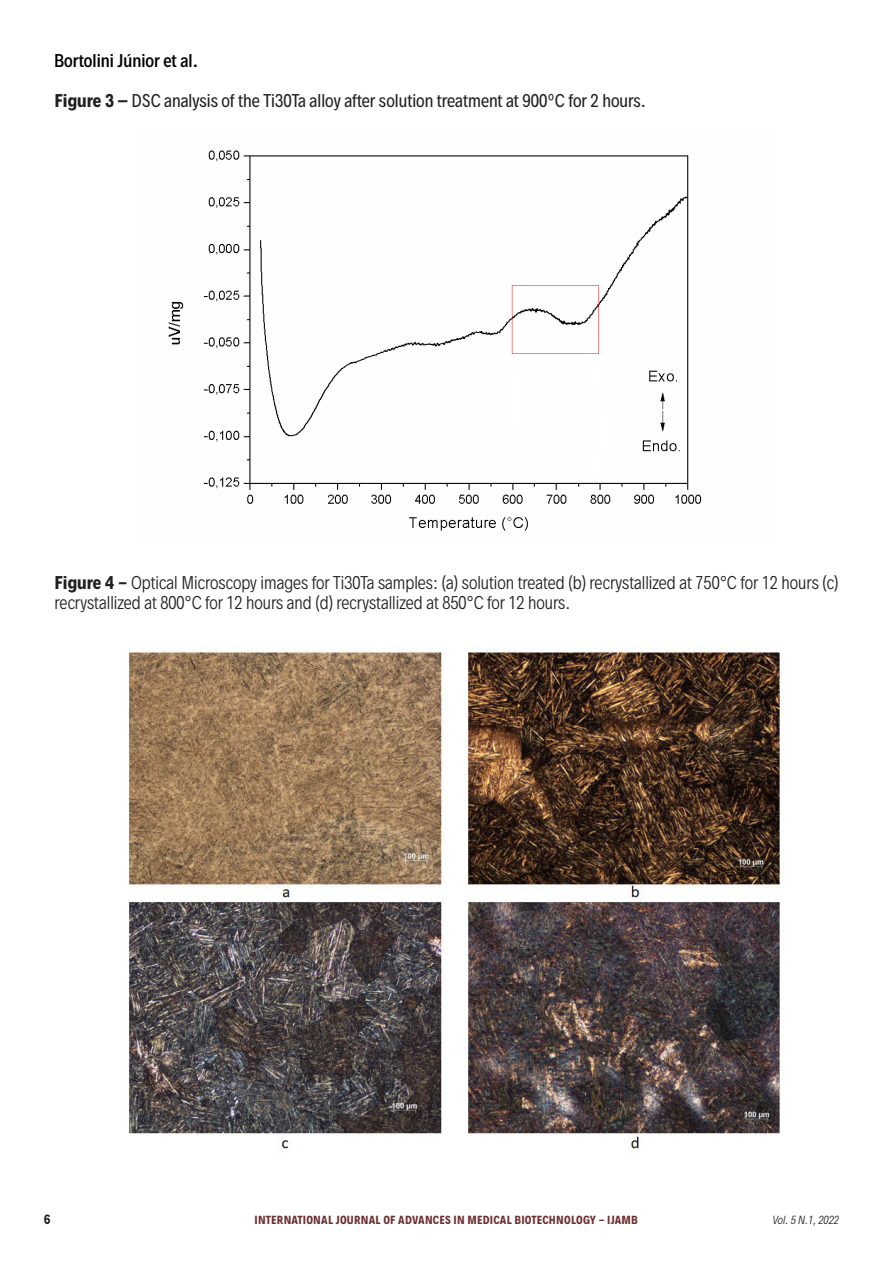
<style>
.page{position:relative;width:893px;height:1263px;background:#fff}
.page>*{position:absolute;margin:0;border:0;box-sizing:border-box;transform-origin:0 0}
.Estilo_de_parágrafo_1{font:300 16.5px/19.5px "Decalotype";color:#231f20}
.t1{font:16.5px "Decalotype";color:#231f20}
.t2{font:500 16.5px "Decalotype";color:#000}
.t3{font:700 12px "Decalotype";color:#231f20}
.t4{font:700 10.5px "Decalotype";letter-spacing:.02em;color:#6d2f30}
.t5{font:italic 300 10.5px "Decalotype";color:#231f20}
.s1{font-weight:700}
</style>
<div class="page">
<img style="left:168px;top:150px;width:534px;height:381px">
<img style="left:128px;top:645px;width:658px;height:510px">
<p class="t2" style="left:54px;top:49px;width:146px">Bortolini Júnior et al.</p>
<p class="t1" style="left:55px;top:90px;width:593px"><span class="s1">Figure 3 –</span> DSC analysis of the Ti30Ta alloy after solution treatment at 900ºC for 2 hours.</p>
<p class="Estilo_de_parágrafo_1" style="left:55px;top:573px;width:785px"><span class="s1">Figure 4 -</span> Optical Microscopy images for Ti30Ta samples: (a) solution treated (b) recrystallized at 750°C for 12 hours (c) recrystallized at 800°C for 12 hours and (d) recrystallized at 850°C for 12 hours.</p>
<p class="t3" style="left:44px;top:1211px;width:8px">6</p>
<p class="t4" style="left:255px;top:1213px;width:385px">INTERNATIONAL JOURNAL OF ADVANCES IN MEDICAL BIOTECHNOLOGY - IJAMB</p>
<p class="t5" style="left:772px;top:1213px;width:68px">Vol. 5 N.1, 2022</p>
</div>
